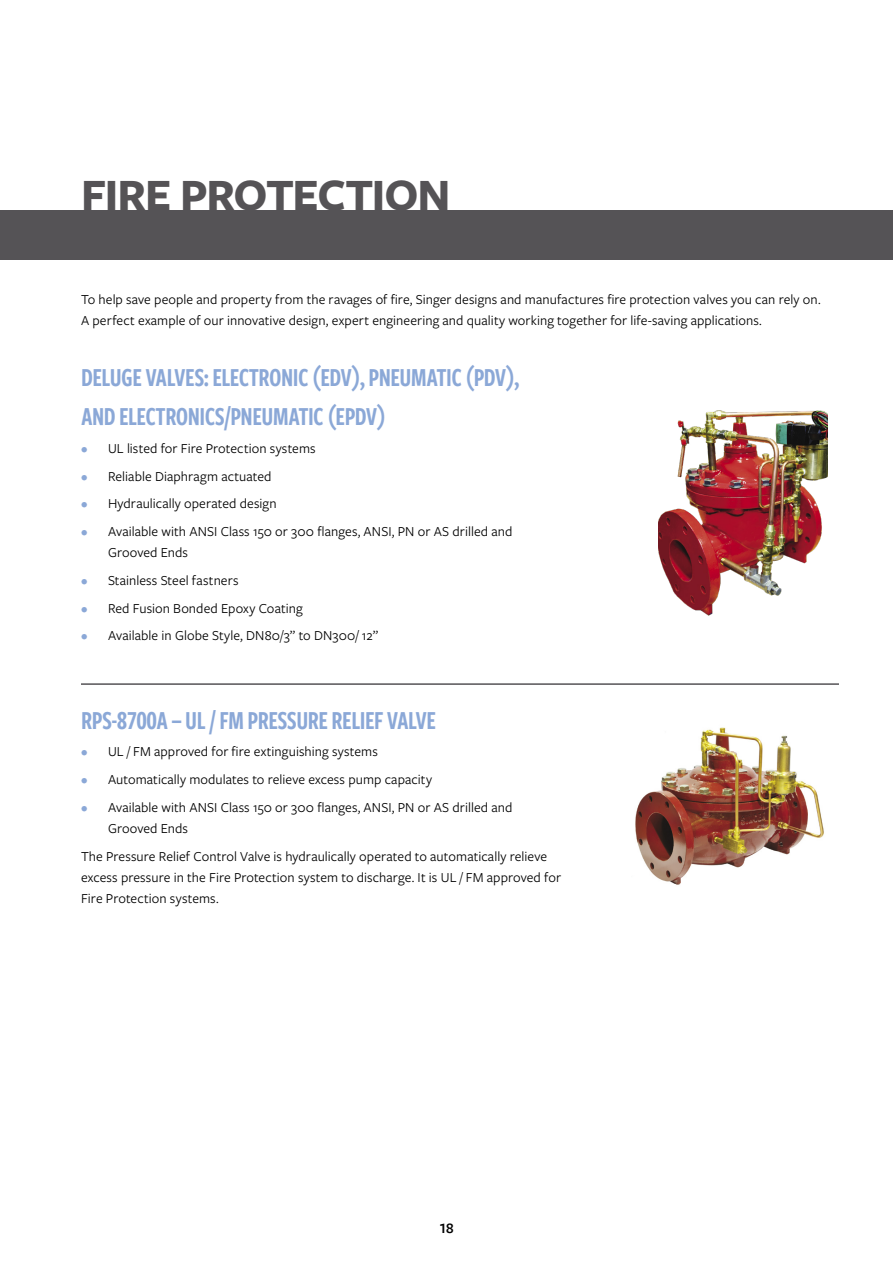
<style>
.page{position:relative;width:893px;height:1263px;background:#fff}
.page>*{position:absolute;margin:0;border:0;box-sizing:border-box;transform-origin:0 0}
.t1{font:700 46.5px "Freight Sans Pro";letter-spacing:-.03em;color:#555356}
.t2{font:27px/39px "Freight Sans Cmp Pro Semi";letter-spacing:-.02em;color:#8ba8d7}
.t3{font:600 15px "Freight Sans Pro";color:#000}
.t4{font:14.25px/21px "Freight Sans Pro";letter-spacing:.005em;color:#000}
.s1{color:#8ba8d7}
</style>
<div class="page">
<div style="left:0;top:210px;width:893px;height:50px;background:#555356"></div>
<img style="left:635px;top:727px;width:189px;height:158px">
<img style="left:658px;top:410px;width:169px;height:206px">
<hr style="left:81px;top:683px;width:758px;height:2px;background:#555356">
<h1 class="t1" style="left:81px;top:163px;width:371px">FIRE PROTECTION</h1>
<p class="t4" style="left:81px;top:288px;width:741px">To help save people and property from the ravages of fire, Singer designs and manufactures fire protection valves you can rely on.<br>A perfect example of our innovative design, expert engineering and quality working together for life-saving applications.</p>
<h2 class="t2" style="left:81px;top:357px;width:440px">DELUGE VALVES: ELECTRONIC (EDV), PNEUMATIC (PDV),<br>AND ELECTRONICS/PNEUMATIC (EPDV)</h2>
<p class="t4" style="left:81px;top:437px;width:236px"><span class="s1">•</span> UL listed for Fire Protection systems</p>
<p class="t4" style="left:81px;top:465px;width:192px"><span class="s1">•</span> Reliable Diaphragm actuated</p>
<p class="t4" style="left:81px;top:493px;width:197px"><span class="s1">•</span> Hydraulically operated design</p>
<p class="t4" style="left:108px;top:520px;width:406px;text-indent:-27px"><span class="s1">•</span> Available with ANSI Class 150 or 300 flanges, ANSI, PN or AS drilled and<br>Grooved Ends</p>
<p class="t4" style="left:81px;top:569px;width:159px"><span class="s1">•</span> Stainless Steel fastners</p>
<p class="t4" style="left:81px;top:597px;width:223px"><span class="s1">•</span> Red Fusion Bonded Epoxy Coating</p>
<p class="t4" style="left:81px;top:625px;width:299px"><span class="s1">•</span> Available in Globe Style, DN80/3” to DN300/ 12”</p>
<h2 class="t2" style="left:81px;top:699px;width:357px">RPS-8700A – UL / FM PRESSURE RELIEF VALVE</h2>
<p class="t4" style="left:81px;top:741px;width:298px"><span class="s1">•</span> UL / FM approved for fire extinguishing systems</p>
<p class="t4" style="left:81px;top:768px;width:353px"><span class="s1">•</span> Automatically modulates to relieve excess pump capacity</p>
<p class="t4" style="left:108px;top:796px;width:406px;text-indent:-27px"><span class="s1">•</span> Available with ANSI Class 150 or 300 flanges, ANSI, PN or AS drilled and<br>Grooved Ends</p>
<p class="t4" style="left:81px;top:845px;width:482px">The Pressure Relief Control Valve is hydraulically operated to automatically relieve excess pressure in the Fire Protection system to discharge. It is UL / FM approved for<br>Fire Protection systems.</p>
<p class="t3" style="left:439px;top:1218px;width:16px">18</p>
</div>
